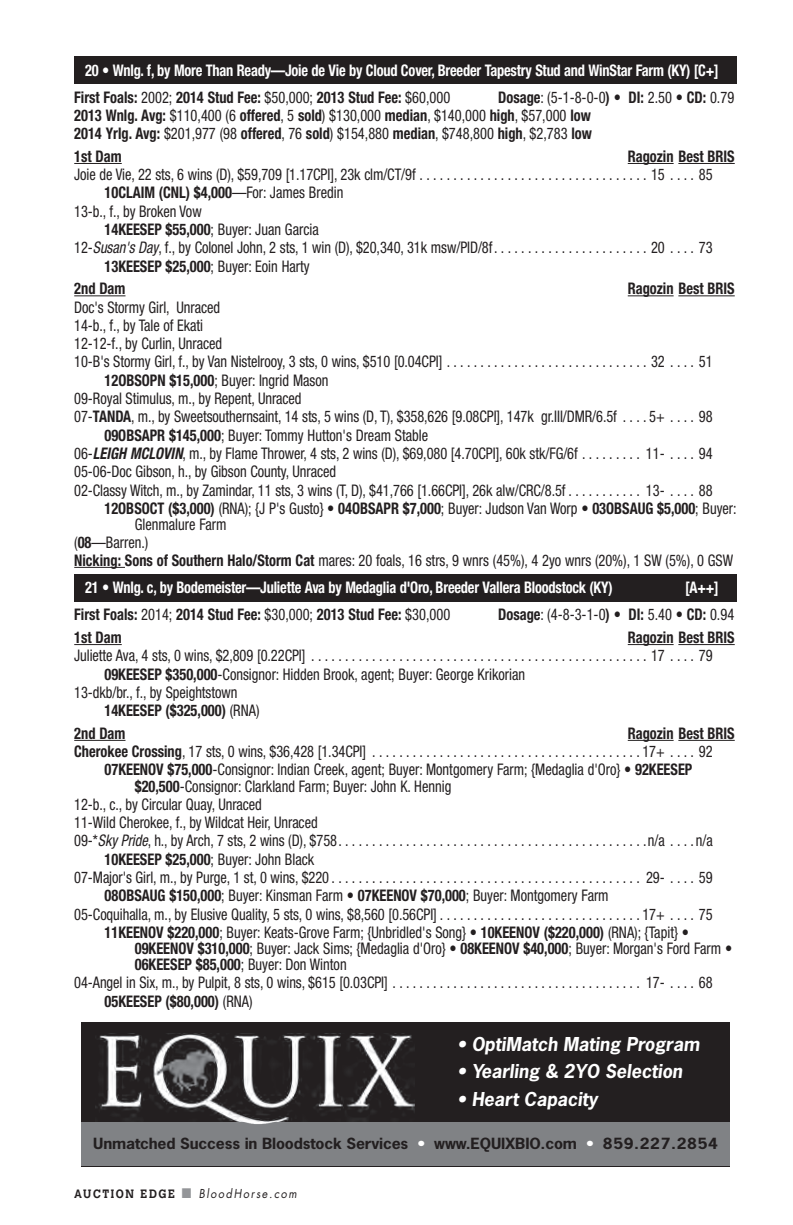
<style>
.page{position:relative;width:793px;height:1225px;background:#fff}
.page>*{position:absolute;margin:0;border:0;box-sizing:border-box;transform-origin:0 0}
.t1{font:italic 700 18px "News Gothic Std";color:#fff}
.t2{font:condensed 16px/18.2px "Helvetica Neue LT Std";letter-spacing:-.005em;color:#231f20;scale:.9 1}
.t3{font:700 condensed 16px/27px "Helvetica Neue LT Std";letter-spacing:-.015em;color:#fff;scale:.9 1}
.t4{font:700 condensed 16px "Helvetica Neue LT Std";color:#231f20;scale:.9 1}
.t5{font:700 14.4px "News Gothic Std";letter-spacing:-.01em;color:#231f20;scale:1.09 1}
.t6{font:italic 12px "Futura Std";letter-spacing:.15em;color:#231f20;scale:.9 1}
.s1{color:#231f20}
.s2{font-weight:400;color:#231f20}
.s3{font-weight:700}
.s4{font-weight:400}
.s5{font-style:italic}
.s6{font-weight:700;font-style:italic}
.s7{color:#fff}
.s8{font-family:"Calvert MT Std";font-weight:700;font-style:normal}
.s9{color:#939598}
</style>
<div class="page">
<div style="left:81px;top:1022px;width:648px;height:144px;background:#231f20"></div>
<div style="left:81px;top:1122px;width:648px;height:44px;background:#808285"></div>
<img style="left:96px;top:1033px;width:318px;height:91px">
<hr style="left:74px;top:163px;width:48px;height:1px;background:#231f20">
<hr style="left:627px;top:163px;width:46px;height:1px;background:#231f20">
<hr style="left:678px;top:163px;width:56px;height:1px;background:#231f20">
<hr style="left:74px;top:295px;width:51px;height:1px;background:#231f20">
<hr style="left:627px;top:295px;width:46px;height:1px;background:#231f20">
<hr style="left:678px;top:295px;width:56px;height:1px;background:#231f20">
<hr style="left:74px;top:567px;width:51px;height:1px;background:#231f20">
<hr style="left:74px;top:644px;width:48px;height:1px;background:#231f20">
<hr style="left:627px;top:644px;width:46px;height:1px;background:#231f20">
<hr style="left:678px;top:644px;width:56px;height:1px;background:#231f20">
<hr style="left:74px;top:740px;width:51px;height:1px;background:#231f20">
<hr style="left:627px;top:740px;width:46px;height:1px;background:#231f20">
<hr style="left:678px;top:740px;width:56px;height:1px;background:#231f20">
<div style="left:74px;top:56px;width:662px;height:28px;background:#231f20"></div>
<div style="left:74px;top:574px;width:662px;height:27px;background:#231f20"></div>
<p class="t3" style="left:74px;top:56px;width:717px;text-indent:11px">20 • Wnlg. f, by More Than Ready—Joie de Vie by Cloud Cover, Breeder Tapestry Stud and WinStar Farm (KY) [C+]<br><span class="s1">First Foals:</span> <span class="s2">2002;</span> <span class="s1">2014 Stud Fee:</span> <span class="s2">$50,000;</span> <span class="s1">2013 Stud Fee:</span> <span class="s2">$60,000</span></p>
<p class="t2" style="left:74px;top:88px;width:734px;text-indent:424px"><span class="s3">Dosage</span> : (5-1-8-0-0 <span class="s3">) • DI:</span> 2.50 <span class="s3">• CD:</span> 0.79<br><span class="s3">2013 Wnlg. Avg:</span> $110,400 (6 <span class="s3">offered</span> , 5 <span class="s3">sold</span> ) $130,000 <span class="s3">median</span> , $140,000 <span class="s3">high</span> , $57,000 <span class="s3">low<br>2014 Yrlg. Avg:</span> $201,977 (98 <span class="s3">offered</span> , 76 <span class="s3">sold</span> ) $154,880 <span class="s3">median</span> , $748,800 <span class="s3">high</span> , $2,783 <span class="s3">low</span></p>
<p class="t4" style="left:74px;top:146px;width:54px">1st Dam</p>
<p class="t4" style="left:627px;top:146px;width:120px">Ragozin Best BRIS</p>
<p class="t2" style="left:74px;top:165px;width:710px">Joie de Vie, 22 sts, 6 wins (D), $59,709 [1.17CPI], 23k clm/CT/9f . . . . . . . . . . . . . . . . . . . . . . . . . . . . . . . . . . 15 . . . . 85</p>
<p class="t4" style="left:104px;top:183px;width:267px">10CLAIM (CNL) $4,000 <span class="s4">—For: James Bredin</span></p>
<p class="t2" style="left:74px;top:202px;width:143px">13-b., f., by Broken Vow</p>
<p class="t2" style="left:104px;top:220px;width:239px"><span class="s3">14KEESEP $55,000</span> ; Buyer: Juan Garcia</p>
<p class="t2" style="left:74px;top:238px;width:710px">12- <span class="s5">Susan's Day</span> , f., by Colonel John, 2 sts, 1 win (D), $20,340, 31k msw/PID/8f . . . . . . . . . . . . . . . . . . . . . . . 20 . . . . 73</p>
<p class="t2" style="left:104px;top:257px;width:229px"><span class="s3">13KEESEP $25,000</span> ; Buyer: Eoin Harty</p>
<p class="t4" style="left:74px;top:279px;width:58px">2nd Dam</p>
<p class="t4" style="left:627px;top:279px;width:120px">Ragozin Best BRIS</p>
<p class="t2" style="left:74px;top:298px;width:164px">Doc's Stormy Girl, Unraced</p>
<p class="t2" style="left:74px;top:316px;width:145px">14-b., f., by Tale of Ekati</p>
<p class="t2" style="left:74px;top:334px;width:166px">12-12-f., by Curlin, Unraced</p>
<p class="t2" style="left:74px;top:352px;width:710px">10-B's Stormy Girl, f., by Van Nistelrooy, 3 sts, 0 wins, $510 [0.04CPI] . . . . . . . . . . . . . . . . . . . . . . . . . . . . . . 32 . . . . 51</p>
<p class="t2" style="left:104px;top:371px;width:250px"><span class="s3">12OBSOPN $15,000</span> ; Buyer: Ingrid Mason</p>
<p class="t2" style="left:74px;top:389px;width:254px">09-Royal Stimulus, m., by Repent, Unraced</p>
<p class="t2" style="left:74px;top:407px;width:710px">07- <span class="s3">TANDA</span> , m., by Sweetsouthernsaint, 14 sts, 5 wins (D, T), $358,626 [9.08CPI], 147k gr.III/DMR/6.5f . . . . 5+ . . . . 98</p>
<p class="t2" style="left:104px;top:426px;width:361px"><span class="s3">09OBSAPR $145,000</span> ; Buyer: Tommy Hutton's Dream Stable</p>
<p class="t2" style="left:74px;top:444px;width:710px">06- <span class="s6">LEIGH MCLOVIN</span> , m., by Flame Thrower, 4 sts, 2 wins (D), $69,080 [4.70CPI], 60k stk/FG/6f . . . . . . . . . 11- . . . . 94</p>
<p class="t2" style="left:74px;top:462px;width:292px">05-06-Doc Gibson, h., by Gibson County, Unraced</p>
<p class="t2" style="left:74px;top:480px;width:710px">02-Classy Witch, m., by Zamindar, 11 sts, 3 wins (T, D), $41,766 [1.66CPI], 26k alw/CRC/8.5f . . . . . . . . . . . 13- . . . . 88</p>
<p class="t2" style="left:104px;top:499px;width:703px"><span class="s3">12OBSOCT ($3,000)</span> (RNA); {J P's Gusto} • <span class="s3">04OBSAPR $7,000</span> ; Buyer: Judson Van Worp • <span class="s3">03OBSAUG $5,000</span> ; Buyer:</p>
<p class="t2" style="left:74px;top:515px;width:733px;text-indent:60px">Glenmalure Farm<br>( <span class="s3">08</span> —Barren.)<br><span class="s3">Nicking: Sons of Southern Halo/Storm Cat</span> mares: 20 foals, 16 strs, 9 wnrs (45%), 4 2yo wnrs (20%), 1 SW (5%), 0 GSW</p>
<p class="t3" style="left:85px;top:574px;width:587px">21 • Wnlg. c, by Bodemeister—Juliette Ava by Medaglia d'Oro, Breeder Vallera Bloodstock (KY)</p>
<p class="t3" style="left:685px;top:574px;width:39px">[A++]</p>
<p class="t4" style="left:74px;top:605px;width:419px">First Foals: <span class="s4">2014;</span> 2014 Stud Fee: <span class="s4">$30,000;</span> 2013 Stud Fee: <span class="s4">$30,000</span></p>
<p class="t2" style="left:498px;top:605px;width:264px"><span class="s3">Dosage</span> : (4-8-3-1-0 <span class="s3">) • DI:</span> 5.40 <span class="s3">• CD:</span> 0.94</p>
<p class="t4" style="left:74px;top:627px;width:54px">1st Dam</p>
<p class="t4" style="left:627px;top:627px;width:120px">Ragozin Best BRIS</p>
<p class="t2" style="left:74px;top:646px;width:710px">Juliette Ava, 4 sts, 0 wins, $2,809 [0.22CPI] . . . . . . . . . . . . . . . . . . . . . . . . . . . . . . . . . . . . . . . . . . . . . . . . . . 17 . . . . 79</p>
<p class="t2" style="left:104px;top:664px;width:468px"><span class="s3">09KEESEP $350,000</span> -Consignor: Hidden Brook, agent; Buyer: George Krikorian</p>
<p class="t2" style="left:74px;top:683px;width:183px">13-dkb/br., f., by Speightstown</p>
<p class="t4" style="left:104px;top:700px;width:174px">14KEESEP ($325,000) <span class="s4">(RNA)</span></p>
<p class="t4" style="left:74px;top:723px;width:58px">2nd Dam</p>
<p class="t4" style="left:627px;top:723px;width:120px">Ragozin Best BRIS</p>
<p class="t2" style="left:74px;top:742px;width:710px"><span class="s3">Cherokee Crossing</span>, 17 sts, 0 wins, $36,428 [1.34CPI] . . . . . . . . . . . . . . . . . . . . . . . . . . . . . . . . . . . . . . . . 17+ . . . . 92</p>
<p class="t2" style="left:104px;top:760px;width:654px"><span class="s3">07KEENOV $75,000</span> -Consignor: Indian Creek, agent; Buyer: Montgomery Farm; {Medaglia d'Oro} • <span class="s3">92KEESEP</span></p>
<p class="t2" style="left:135px;top:776px;width:353px"><span class="s3">$20,500</span> -Consignor: Clarkland Farm; Buyer: John K. Hennig</p>
<p class="t2" style="left:74px;top:795px;width:210px">12-b., c., by Circular Quay, Unraced</p>
<p class="t2" style="left:74px;top:813px;width:272px">11-Wild Cherokee, f., by Wildcat Heir, Unraced</p>
<p class="t2" style="left:74px;top:831px;width:710px">09-* <span class="s5">Sky Pride</span> , h., by Arch, 7 sts, 2 wins (D), $758 . . . . . . . . . . . . . . . . . . . . . . . . . . . . . . . . . . . . . . . . . . . . . .n/a . . . . n/a</p>
<p class="t2" style="left:104px;top:849px;width:234px"><span class="s3">10KEESEP $25,000</span> ; Buyer: John Black</p>
<p class="t2" style="left:74px;top:868px;width:710px">07-Major's Girl, m., by Purge, 1 st, 0 wins, $220 . . . . . . . . . . . . . . . . . . . . . . . . . . . . . . . . . . . . . . . . . . . . . . 29- . . . . 59</p>
<p class="t2" style="left:104px;top:886px;width:561px"><span class="s3">08OBSAUG $150,000</span> ; Buyer: Kinsman Farm • <span class="s3">07KEENOV $70,000</span> ; Buyer: Montgomery Farm</p>
<p class="t2" style="left:74px;top:904px;width:710px">05-Coquihalla, m., by Elusive Quality, 5 sts, 0 wins, $8,560 [0.56CPI] . . . . . . . . . . . . . . . . . . . . . . . . . . . . . . 17+ . . . . 75</p>
<p class="t2" style="left:104px;top:923px;width:650px"><span class="s3">11KEENOV $220,000</span> ; Buyer: Keats-Grove Farm; {Unbridled's Song} • <span class="s3">10KEENOV ($220,000)</span> (RNA); {Tapit} •</p>
<p class="t2" style="left:135px;top:940px;width:665px;line-height:16.2px"><span class="s3">09KEENOV $310,000</span> ; Buyer: Jack Sims; {Medaglia d'Oro} • <span class="s3">08KEENOV $40,000</span> ; Buyer: Morgan's Ford Farm •<br><span class="s3">06KEESEP $85,000</span> ; Buyer: Don Winton</p>
<p class="t2" style="left:104px;top:973px;width:677px;text-indent:-30px">04-Angel in Six, m., by Pulpit, 8 sts, 0 wins, $615 [0.03CPI] . . . . . . . . . . . . . . . . . . . . . . . . . . . . . . . . . . . . . 17- . . . . 68<br><span class="s3">05KEESEP ($80,000)</span> (RNA)</p>
<p class="t1" style="left:458px;top:1031px;width:243px">• OptiMatch Mating Program</p>
<p class="t1" style="left:458px;top:1059px;width:226px">• Yearling &amp; 2YO Selection</p>
<p class="t1" style="left:458px;top:1086px;width:141px">• Heart Capacity</p>
<p class="t5" style="left:93px;top:1133px;width:574px">Unmatched Success in Bloodstock Services <span class="s7">•</span> www.EQUIXBIO.com <span class="s7">•</span> 859.227.2854</p>
<p class="t6" style="left:74px;top:1185px;width:249px"><span class="s8">AUCTION EDGE</span> <span class="s9">■</span> BloodHorse.com</p>
</div>
